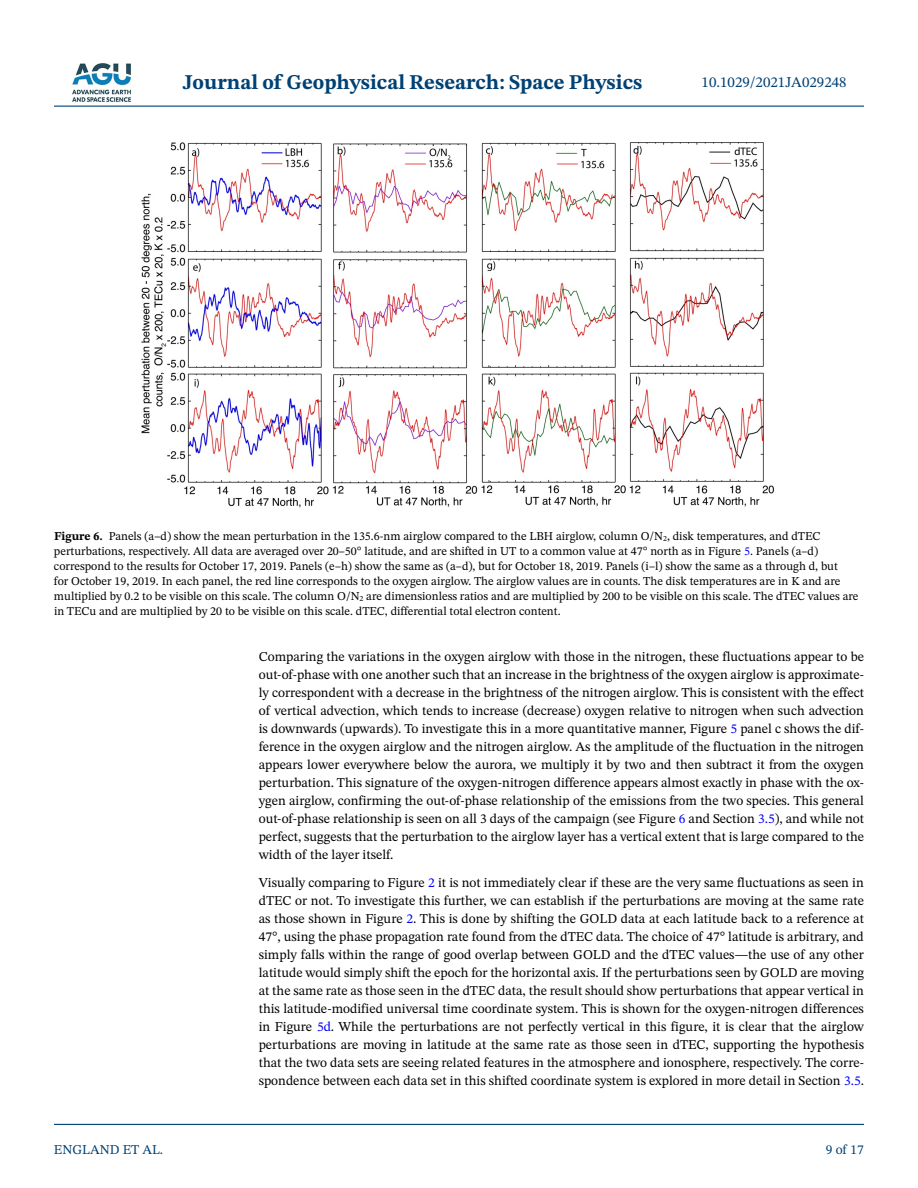
<style>
.page{position:relative;width:918px;height:1188px;background:#fff}
.page>*{position:absolute;margin:0;border:0;box-sizing:border-box;transform-origin:0 0}
.t1{font:700 21px "STIX Two Text";color:#004174}
.t2{font:15px "STIX Two Text";color:#004174}
.t3{font:13.5px/18px "STIX Two Text";color:#000;text-align:justify}
.t4{font:13.5px "STIX Two Text";color:#004174}
.t5{font:12px/15px "STIX Two Text";color:#000}
.s1{font-weight:700}
.s2{color:#00f}
</style>
<div class="page">
<hr style="left:54px;top:106px;width:810px;height:1px;background:#004174">
<hr style="left:54px;top:1124px;width:810px;height:1px;background:#004174">
<img style="left:72px;top:63px;width:59px;height:39px">
<img style="left:141px;top:142px;width:633px;height:366px">
<h1 class="t1" style="left:183px;top:67px;width:461px">Journal of Geophysical Research: Space Physics</h1>
<p class="t2" style="left:702px;top:72px;width:146px">10.1029/2021JA029248</p>
<p class="t5" style="left:54px;top:528px;width:806px"><span class="s1">Figure 6.</span> Panels (a–d) show the mean perturbation in the 135.6-nm airglow compared to the LBH airglow, column O/N<sub>2</sub>, disk temperatures, and dTEC perturbations, respectively. All data are averaged over 20–50° latitude, and are shifted in UT to a common value at 47° north as in Figure <span class="s2">5</span>. Panels (a–d) correspond to the results for October 17, 2019. Panels (e–h) show the same as (a–d), but for October 18, 2019. Panels (i–l) show the same as a through d, but<br>for October 19, 2019. In each panel, the red line corresponds to the oxygen airglow. The airglow values are in counts. The disk temperatures are in K and are multiplied by 0.2 to be visible on this scale. The column O/N<sub>2</sub> are dimensionless ratios and are multiplied by 200 to be visible on this scale. The dTEC values are in TECu and are multiplied by 20 to be visible on this scale. dTEC, differential total electron content.</p>
<p class="t4" style="left:54px;top:1140px;width:111px">ENGLAND ET AL.</p>
<p class="t3" style="left:259px;top:647px;width:607px">Comparing the variations in the oxygen airglow with those in the nitrogen, these fluctuations appear to be out-of-phase with one another such that an increase in the brightness of the oxygen airglow is approximate&shy;ly correspondent with a decrease in the brightness of the nitrogen airglow. This is consistent with the effect of vertical advection, which tends to increase (decrease) oxygen relative to nitrogen when such advection is downwards (upwards). To investigate this in a more quantitative manner, Figure <span class="s2">5</span> panel c shows the dif&shy;ference in the oxygen airglow and the nitrogen airglow. As the amplitude of the fluctuation in the nitrogen appears lower everywhere below the aurora, we multiply it by two and then subtract it from the oxygen perturbation. This signature of the oxygen-nitrogen difference appears almost exactly in phase with the ox&shy;ygen airglow, confirming the out-of-phase relationship of the emissions from the two species. This general out-of-phase relationship is seen on all 3 days of the campaign (see Figure <span class="s2">6</span> and Section <span class="s2">3.5</span>), and while not perfect, suggests that the perturbation to the airglow layer has a vertical extent that is large compared to the width of the layer itself.</p>
<p class="t3" style="left:259px;top:874px;width:607px">Visually comparing to Figure <span class="s2">2</span> it is not immediately clear if these are the very same fluctuations as seen in dTEC or not. To investigate this further, we can establish if the perturbations are moving at the same rate as those shown in Figure <span class="s2">2</span>. This is done by shifting the GOLD data at each latitude back to a reference at 47°, using the phase propagation rate found from the dTEC data. The choice of 47° latitude is arbitrary, and simply falls within the range of good overlap between GOLD and the dTEC values—the use of any other latitude would simply shift the epoch for the horizontal axis. If the perturbations seen by GOLD are moving at the same rate as those seen in the dTEC data, the result should show perturbations that appear vertical in this latitude-modified universal time coordinate system. This is shown for the oxygen-nitrogen differences in Figure <span class="s2">5d</span>. While the perturbations are not perfectly vertical in this figure, it is clear that the airglow perturbations are moving in latitude at the same rate as those seen in dTEC, supporting the hypothesis that the two data sets are seeing related features in the atmosphere and ionosphere, respectively. The corre&shy;spondence between each data set in this shifted coordinate system is explored in more detail in Section <span class="s2">3.5</span>.</p>
<p class="t4" style="left:826px;top:1140px;width:40px">9 of 17</p>
</div>
